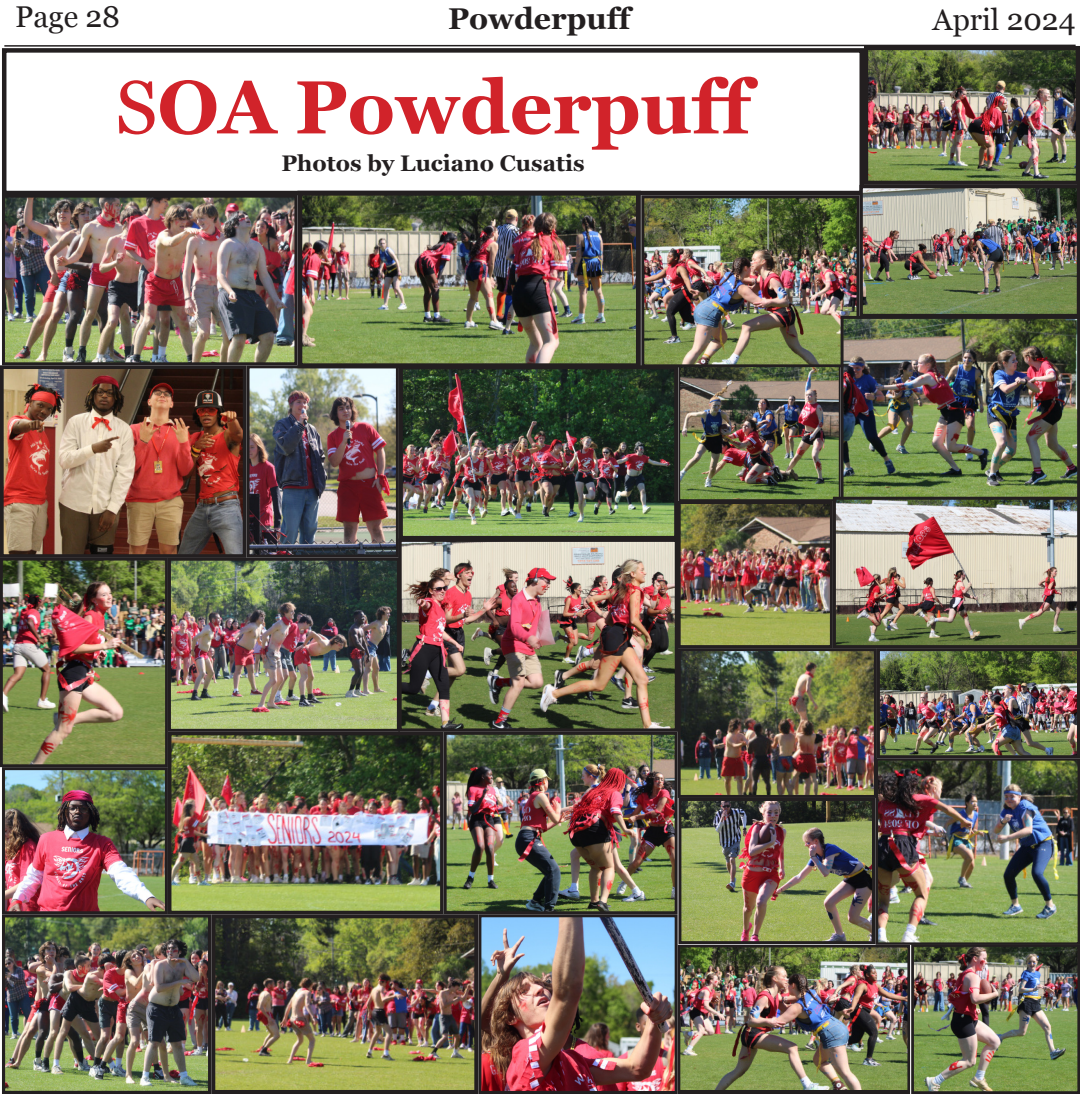
<style>
.page{position:relative;width:1080px;height:1094px;background:#fff}
.page>*{position:absolute;margin:0;border:0;box-sizing:border-box;transform-origin:0 0}
.t1{font:700 75px "Georgia";color:#d1232a}
.t2{font:30px "Georgia";color:#231f20}
.t3{font:700 30px "Georgia";color:#231f20}
.t4{font:700 22.5px "Georgia";color:#231f20}
.s1{font-weight:400}
</style>
<div class="page">
<div style="left:2px;top:48px;width:862px;height:147px;border:4px solid #231f20"></div>
<svg style="left:4px;top:44px;width:1072px;height:3px;background:#8b8989"></svg>
<img style="left:645px;top:199px;width:211px;height:164px">
<div style="left:641px;top:195px;width:219px;height:172px;border:3px solid #231f20"></div>
<img style="left:6px;top:771px;width:158px;height:139px">
<div style="left:2px;top:767px;width:166px;height:147px;border:3px solid #231f20"></div>
<img style="left:482px;top:918px;width:192px;height:172px">
<div style="left:478px;top:914px;width:200px;height:180px;border:3px solid #231f20"></div>
<img style="left:4px;top:561px;width:160px;height:202px">
<div style="left:0;top:557px;width:168px;height:210px;border:3px solid #231f20"></div>
<img style="left:879px;top:761px;width:198px;height:180px">
<div style="left:876px;top:758px;width:204px;height:186px;border:2px solid #231f20"></div>
<img style="left:869px;top:51px;width:206px;height:129px">
<div style="left:864px;top:46px;width:216px;height:139px;border:4px solid #231f20"></div>
<img style="left:845px;top:320px;width:231px;height:177px">
<div style="left:841px;top:316px;width:239px;height:186px;border:3px solid #231f20"></div>
<img style="left:402px;top:542px;width:272px;height:185px">
<div style="left:398px;top:538px;width:280px;height:193px;border:3px solid #231f20"></div>
<img style="left:682px;top:948px;width:224px;height:141px">
<div style="left:678px;top:944px;width:232px;height:150px;border:3px solid #231f20"></div>
<img style="left:863px;top:189px;width:213px;height:124px">
<div style="left:859px;top:185px;width:221px;height:132px;border:3px solid #231f20"></div>
<img style="left:6px;top:199px;width:287px;height:162px">
<div style="left:2px;top:195px;width:295px;height:170px;border:3px solid #231f20"></div>
<img style="left:172px;top:561px;width:224px;height:166px">
<div style="left:168px;top:557px;width:232px;height:174px;border:3px solid #231f20"></div>
<img style="left:681px;top:368px;width:157px;height:130px">
<div style="left:678px;top:365px;width:163px;height:136px;border:2px solid #231f20"></div>
<img style="left:6px;top:918px;width:201px;height:172px">
<div style="left:2px;top:914px;width:209px;height:180px;border:3px solid #231f20"></div>
<img style="left:915px;top:948px;width:161px;height:142px">
<div style="left:911px;top:944px;width:169px;height:150px;border:3px solid #231f20"></div>
<img style="left:682px;top:652px;width:191px;height:142px">
<div style="left:678px;top:648px;width:199px;height:150px;border:3px solid #231f20"></div>
<img style="left:448px;top:735px;width:226px;height:175px">
<div style="left:444px;top:731px;width:234px;height:183px;border:3px solid #231f20"></div>
<img style="left:682px;top:802px;width:190px;height:138px">
<div style="left:678px;top:798px;width:198px;height:146px;border:3px solid #231f20"></div>
<img style="left:251px;top:369px;width:144px;height:184px">
<div style="left:247px;top:365px;width:152px;height:192px;border:3px solid #231f20"></div>
<img style="left:837px;top:501px;width:239px;height:143px">
<div style="left:833px;top:497px;width:247px;height:151px;border:3px solid #231f20"></div>
<img style="left:303px;top:197px;width:332px;height:165px">
<div style="left:297px;top:191px;width:344px;height:177px;border:5px solid #231f20"></div>
<img style="left:404px;top:370px;width:269px;height:165px">
<div style="left:399px;top:365px;width:279px;height:175px;border:4px solid #231f20"></div>
<img style="left:5px;top:370px;width:237px;height:183px">
<div style="left:0;top:365px;width:247px;height:193px;border:4px solid #231f20"></div>
<img style="left:173px;top:736px;width:266px;height:173px">
<div style="left:168px;top:731px;width:276px;height:183px;border:4px solid #231f20"></div>
<img style="left:881px;top:652px;width:195px;height:102px">
<div style="left:877px;top:648px;width:203px;height:110px;border:3px solid #231f20"></div>
<img style="left:216px;top:919px;width:257px;height:170px">
<div style="left:211px;top:914px;width:267px;height:180px;border:4px solid #231f20"></div>
<img style="left:682px;top:505px;width:147px;height:139px">
<div style="left:678px;top:501px;width:155px;height:147px;border:3px solid #231f20"></div>
<h2 class="t2" style="left:15px;top:-5px;width:107px">Page 28</h2>
<h2 class="t3" style="left:448px;top:-4px;width:187px">Powderpuff</h2>
<h2 class="t2" style="left:933px;top:-2px;width:145px">April 2024</h2>
<h1 class="t1" style="left:115px;top:51px;width:644px"><span class="s1">S</span>OA Powderpuff</h1>
<p class="t4" style="left:282px;top:146px;width:305px">Photos by Luciano Cusatis</p>
</div>
